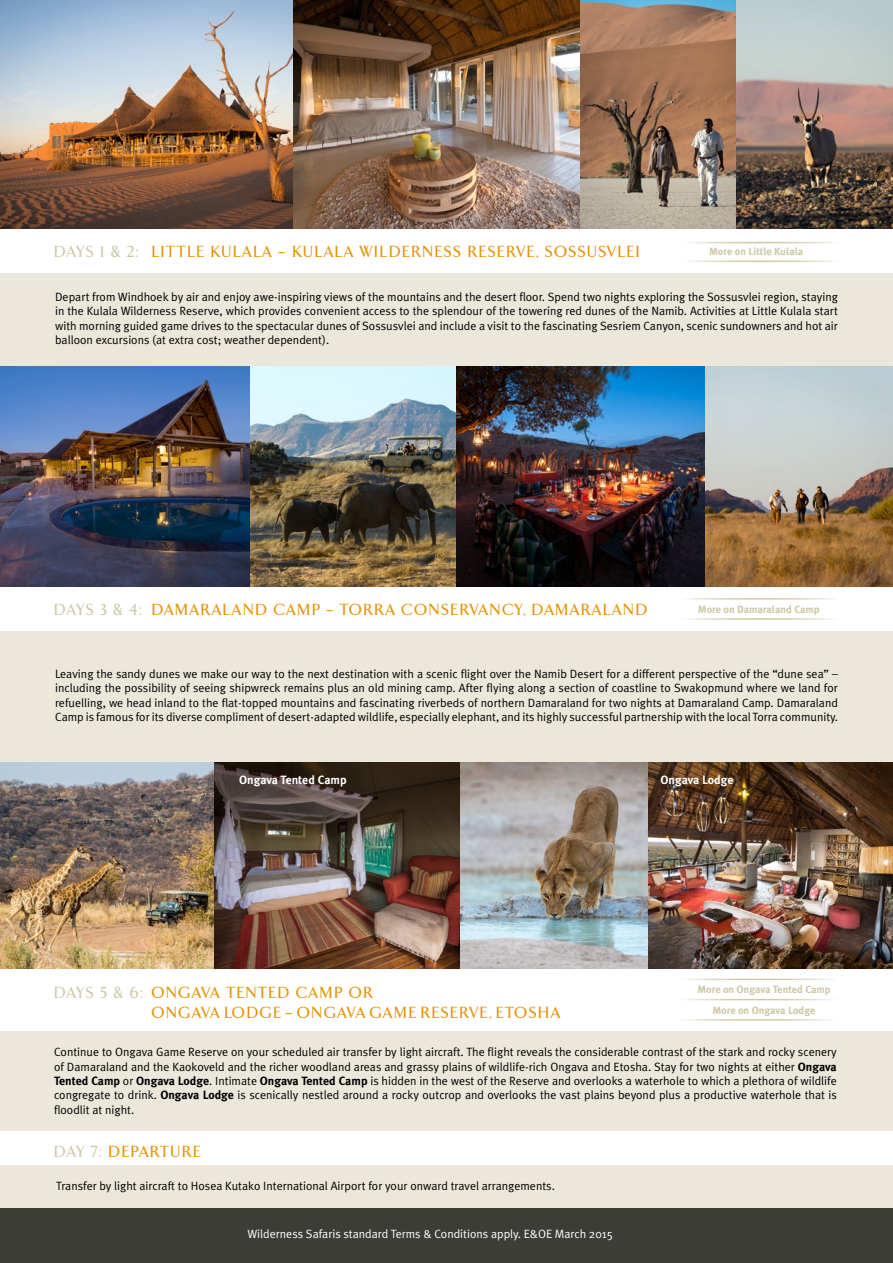
<style>
.page{position:relative;width:893px;height:1263px;background:#fff}
.page>*{position:absolute;margin:0;border:0;box-sizing:border-box;transform-origin:0 0}
.t1{font:500 16.5px/19.8px "Arrow";letter-spacing:.1em;color:#e69000}
.t2{font:500 16.5px "Arrow";color:#cec7a5}
.t3{font:12px/14.4px "Meta Plus Normal";color:#000;text-align:justify}
.t4{font:12px "Meta Plus Normal";color:#fff}
.t5{font:700 12px "Meta Plus";color:#fff}
.t6{font:700 10.5px "Meta Plus";color:#cec7a5}
.s1{color:#cec7a5}
.s2{font-family:"Meta Plus";font-weight:700}
</style>
<div class="page">
<div style="left:0;top:1031px;width:893px;height:100px;background:#ebe7db"></div>
<div style="left:0;top:631px;width:893px;height:131px;background:#ebe7db"></div>
<div style="left:0;top:273px;width:893px;height:94px;background:#ebe7db"></div>
<div style="left:0;top:1166px;width:893px;height:43px;background:#ebe7db"></div>
<div style="left:0;top:1209px;width:893px;height:54px;background:#3b3d36"></div>
<img style="left:735px;top:0;width:158px;height:228px">
<img style="left:0;top:0;width:293px;height:228px">
<img style="left:293px;top:0;width:442px;height:228px">
<img style="left:0;top:366px;width:251px;height:220px">
<img style="left:251px;top:366px;width:642px;height:220px">
<img style="left:0;top:762px;width:644px;height:206px">
<img style="left:644px;top:762px;width:249px;height:206px">
<h1 class="t1" style="left:54px;top:242px;width:587px"><span class="s1">DAYS 1 &amp; 2:</span> LITTLE KULALA – KULALA WILDERNESS RESERVE, SOSSUSVLEI</h1>
<p class="t6" style="left:709px;top:246px;width:96px">More on Little Kulala</p>
<p class="t3" style="left:55px;top:289px;width:784px">Depart from Windhoek by air and enjoy awe-inspiring views of the mountains and the desert floor. Spend two nights exploring the Sossusvlei region, staying in the Kulala Wilderness Reserve, which provides convenient access to the splendour of the towering red dunes of the Namib. Activities at Little Kulala start with morning guided game drives to the spectacular dunes of Sossusvlei and include a visit to the fascinating Sesriem Canyon, scenic sundowners and hot air balloon excursions (at extra cost; weather dependent).</p>
<h1 class="t1" style="left:54px;top:600px;width:595px"><span class="s1">DAYS 3 &amp; 4:</span> DAMARALAND CAMP – TORRA CONSERVANCY, DAMARALAND</h1>
<p class="t6" style="left:698px;top:603px;width:123px">More on Damaraland Camp</p>
<p class="t3" style="left:55px;top:666px;width:784px">Leaving the sandy dunes we make our way to the next destination with a scenic flight over the Namib Desert for a different perspective of the “dune sea” – including the possibility of seeing shipwreck remains plus an old mining camp. After flying along a section of coastline to Swakopmund where we land for refuelling, we head inland to the flat-topped mountains and fascinating riverbeds of northern Damaraland for two nights at Damaraland Camp. Damaraland Camp is famous for its diverse compliment of desert-adapted wildlife, especially elephant, and its highly successful partnership with the local Torra community.</p>
<p class="t5" style="left:239px;top:773px;width:109px">Ongava Tented Camp</p>
<p class="t5" style="left:661px;top:773px;width:74px">Ongava Lodge</p>
<h1 class="t2" style="left:54px;top:984px;width:90px">DAYS 5 &amp; 6:</h1>
<h1 class="t1" style="left:152px;top:983px;width:410px">ONGAVA TENTED CAMP OR<br>ONGAVA LODGE – ONGAVA GAME RESERVE, ETOSHA</h1>
<p class="t6" style="left:697px;top:983px;width:135px">More on Ongava Tented Camp</p>
<p class="t6" style="left:712px;top:1004px;width:105px">More on Ongava Lodge</p>
<p class="t3" style="left:54px;top:1045px;width:784px">Continue to Ongava Game Reserve on your scheduled air transfer by light aircraft. The flight reveals the considerable contrast of the stark and rocky scenery of Damaraland and the Kaokoveld and the richer woodland areas and grassy plains of wildlife-rich Ongava and Etosha. Stay for two nights at either <span class="s2">Ongava Tented Camp</span> or <span class="s2">Ongava Lodge</span>. Intimate <span class="s2">Ongava Tented Camp</span> is hidden in the west of the Reserve and overlooks a waterhole to which a plethora of wildlife congregate to drink. <span class="s2">Ongava Lodge</span> is scenically nestled around a rocky outcrop and overlooks the vast plains beyond plus a productive waterhole that is floodlit at night.</p>
<h1 class="t1" style="left:54px;top:1142px;width:148px"><span class="s1">DAY 7:</span> DEPARTURE</h1>
<p class="t3" style="left:56px;top:1178px;width:500px">Transfer by light aircraft to Hosea Kutako International Airport for your onward travel arrangements.</p>
<p class="t4" style="left:247px;top:1227px;width:367px">Wilderness Safaris standard Terms &amp; Conditions apply. E&amp;OE March 2015</p>
</div>
